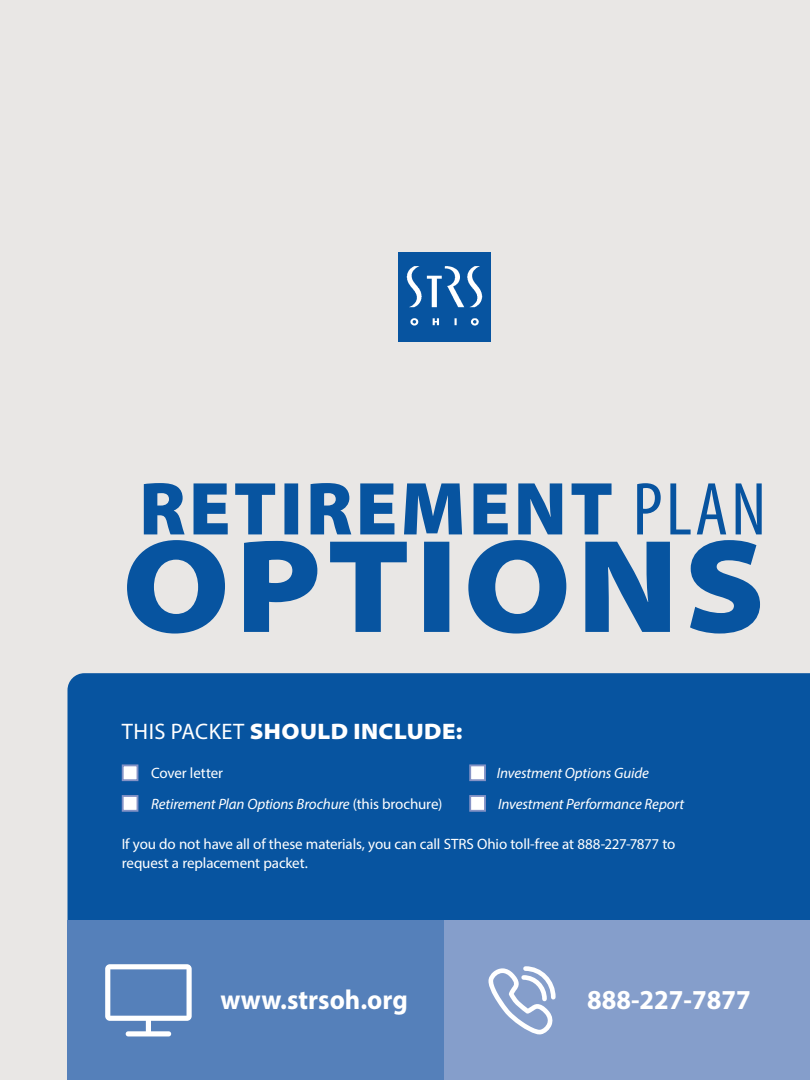
<style>
.page{position:relative;width:810px;height:1080px;background:#e9e7e5}
.page>*{position:absolute;margin:0;border:0;box-sizing:border-box;transform-origin:0 0}
.t1{font:700 27.5px "Myriad Pro";color:#fff;scale:.96 1}
.t2{font:900 semi-expanded 22.5px "Myriad Pro";letter-spacing:.02em;color:#fff}
.t3{font:italic 15px/30.6px "Myriad Pro";letter-spacing:-.01em;color:#fff}
.t4{font:15px/18.8px "Myriad Pro";letter-spacing:-.01em;color:#fff}
.s1{font-weight:400;font-stretch:normal}
.s2{font-style:normal}
</style>
<div class="page">
<div style="left:68px;top:673px;width:742px;height:248px;background:#0754a0"></div>
<svg style="left:127px;top:540px;width:633px;height:94px"></svg>
<svg style="left:144px;top:483px;width:618px;height:51px"></svg>
<div style="left:68px;top:921px;width:376px;height:159px;background:#5580ba"></div>
<div style="left:444px;top:921px;width:366px;height:159px;background:#859ecb"></div>
<div style="left:122px;top:764px;width:16px;height:17px;background:#fff;border:2px solid #8593c6"></div>
<div style="left:122px;top:795px;width:16px;height:17px;background:#fff;border:2px solid #8593c6"></div>
<div style="left:469px;top:764px;width:17px;height:17px;background:#fff;border:2px solid #8593c6"></div>
<div style="left:469px;top:795px;width:17px;height:17px;background:#fff;border:2px solid #8593c6"></div>
<svg style="left:105px;top:964px;width:87px;height:72px"></svg>
<img style="left:399px;top:252px;width:91px;height:90px">
<svg style="left:488px;top:966px;width:68px;height:68px"></svg>
<h2 class="t2" style="left:122px;top:716px;width:342px"><span class="s1">THIS PACKET</span> SHOULD INCLUDE:</h2>
<p class="t3" style="left:151px;top:758px;width:293px"><span class="s2">Cover letter<br></span>Retirement Plan Options Brochure <span class="s2">(this brochure)</span></p>
<p class="t3" style="left:497px;top:758px;width:189px">Investment Options Guide<br>Investment Performance Report</p>
<p class="t4" style="left:122px;top:834px;width:555px">If you do not have all of these materials, you can call STRS Ohio toll-free at 888-227-7877 to request a replacement packet.</p>
<h1 class="t1" style="left:220px;top:982px;width:197px">www.strsoh.org</h1>
<h1 class="t1" style="left:587px;top:982px;width:172px">888-227-7877</h1>
</div>
